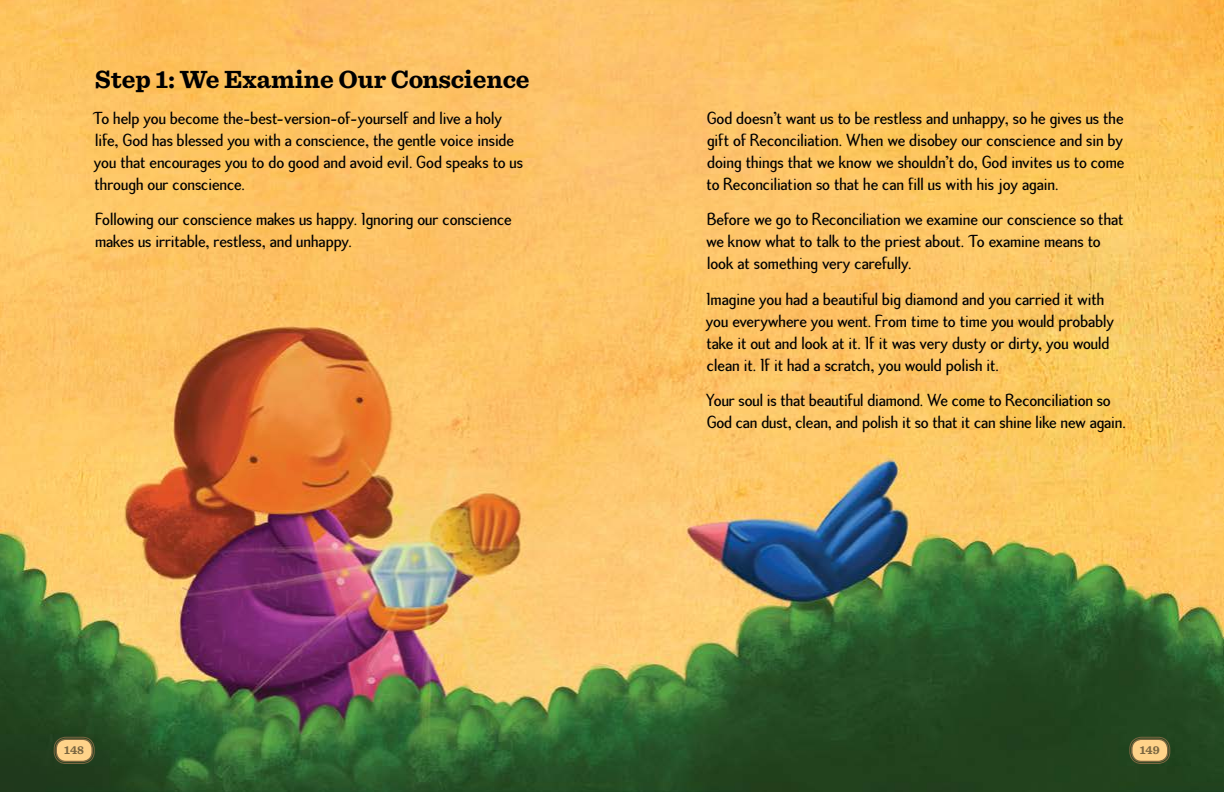
<style>
.page{position:relative;width:1224px;height:792px;background:#fff}
.page>*{position:absolute;margin:0;border:0;box-sizing:border-box;transform-origin:0 0}
.t1{font:700 26px "Sentinel";color:#000}
.t2{font:18px/22px "Tema Cantante Sans";color:#000}
.t3{font:700 12px "Sentinel";letter-spacing:-.005em;color:#7a6641}
</style>
<div class="page">
<img style="left:0;top:0;width:1224px;height:792px">
<div style="left:1132px;top:739px;width:36px;height:23px;background:#ffd38a;border-radius:10px"></div>
<div style="left:1130px;top:737px;width:40px;height:27px;border:1px solid #7a6641;border-radius:12px"></div>
<div style="left:1131px;top:738px;width:38px;height:24px;border:2px solid #7a6641;border-radius:10px"></div>
<div style="left:56px;top:739px;width:36px;height:23px;background:#ffd38a;border-radius:10px"></div>
<div style="left:54px;top:737px;width:40px;height:27px;border:1px solid #7a6641;border-radius:12px"></div>
<div style="left:55px;top:738px;width:38px;height:24px;border:2px solid #7a6641;border-radius:10px"></div>
<h1 class="t1" style="left:95px;top:59px;width:436px">Step 1: We Examine Our Conscience</h1>
<p class="t2" style="left:93px;top:106px;width:432px">To help you become the-best-version-of-yourself and live a holy life, God has blessed you with a conscience, the gentle voice inside you that encourages you to do good and avoid evil. God speaks to us through our conscience.</p>
<p class="t2" style="left:95px;top:208px;width:418px">Following our conscience makes us happy. Ignoring our conscience makes us irritable, restless, and unhappy.</p>
<p class="t2" style="left:707px;top:106px;width:419px;text-align:justify">God doesn’t want us to be restless and unhappy, so he gives us the gift of Reconciliation. When we disobey our conscience and sin by doing things that we know we shouldn’t do, God invites us to come to Reconciliation so that he can fill us with his joy again.</p>
<p class="t2" style="left:706px;top:208px;width:419px">Before we go to Reconciliation we examine our conscience so that we know what to talk to the priest about. To examine means to look at something very carefully.</p>
<p class="t2" style="left:706px;top:287px;width:410px">Imagine you had a beautiful big diamond and you carried it with you everywhere you went. From time to time you would probably take it out and look at it. If it was very dusty or dirty, you would clean it. If it had a scratch, you would polish it.</p>
<p class="t2" style="left:706px;top:389px;width:421px">Your soul is that beautiful diamond. We come to Reconciliation so<br>God can dust, clean, and polish it so that it can shine like new again.</p>
<p class="t3" style="left:64px;top:741px;width:21px">148</p>
<p class="t3" style="left:1140px;top:741px;width:21px">149</p>
</div>
